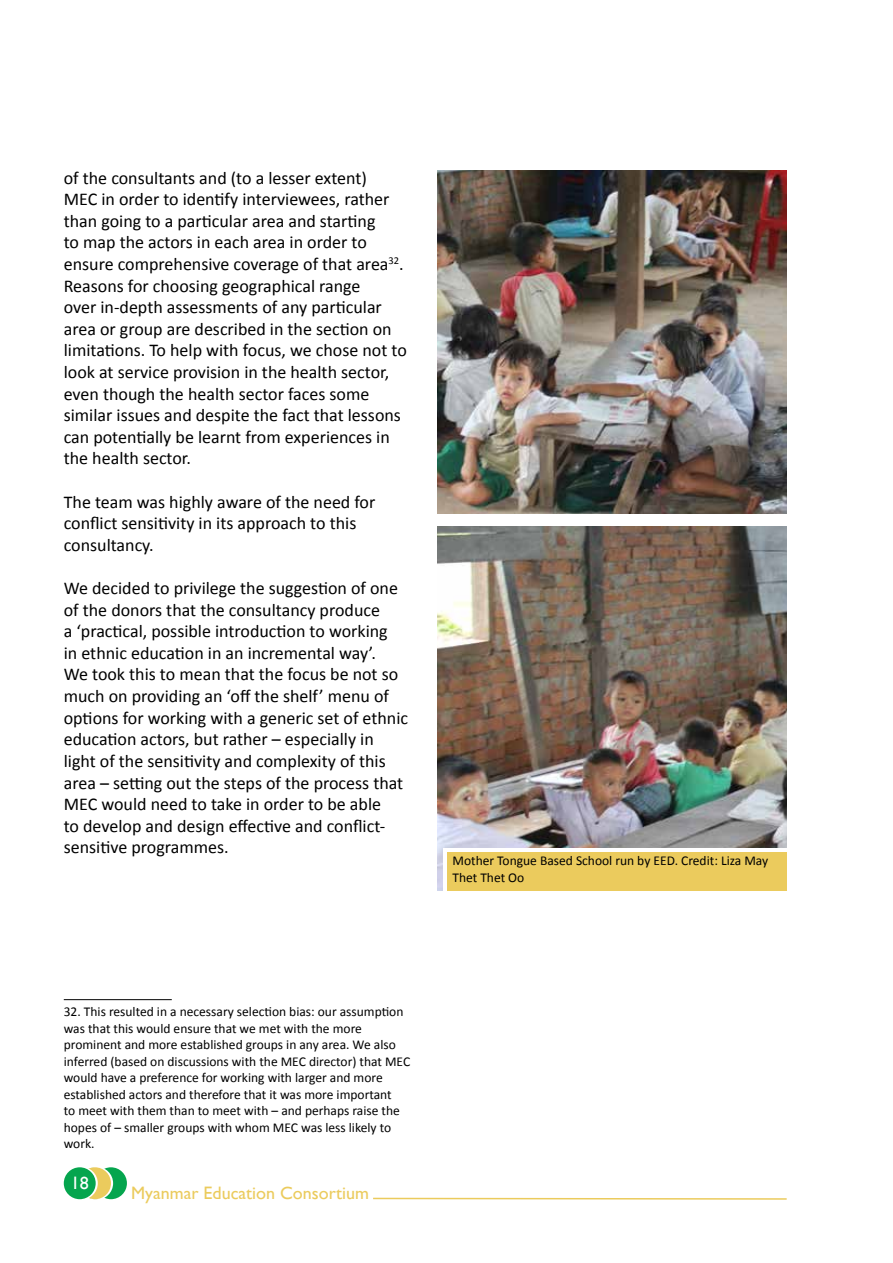
<style>
.page{position:relative;width:893px;height:1263px;background:#fff}
.page>*{position:absolute;margin:0;border:0;box-sizing:border-box;transform-origin:0 0}
.t1{font:18px/21.6px "Calibri";color:#000}
.t2{font:18px "Gill Sans";color:#ebcb5d}
.t3{font:18px "Gill Sans";color:#fff}
.t4{font:13.5px/16.5px "Calibri";color:#000}
</style>
<div class="page">
<hr style="left:64px;top:999px;width:108px;height:1px;background:#000">
<img style="left:438px;top:526px;width:349px;height:365px">
<div style="left:443px;top:848px;width:354px;height:48px;background:#fff"></div>
<div style="left:448px;top:853px;width:339px;height:38px;background:#ebcb5d"></div>
<img style="left:438px;top:170px;width:349px;height:343px">
<div style="left:95px;top:1167px;width:32px;height:32px;background:#05a54e;border-radius:50%"></div>
<svg style="left:80px;top:1167px;width:33px;height:33px"></svg>
<div style="left:79px;top:1167px;width:32px;height:32px;background:#ebcb5d;border-radius:50%"></div>
<svg style="left:65px;top:1167px;width:33px;height:33px"></svg>
<div style="left:64px;top:1167px;width:32px;height:32px;background:#05a54e;border-radius:50%"></div>
<svg style="left:373px;top:1197px;width:414px;height:3px"></svg>
<p class="t1" style="left:64px;top:166px;width:345px">of the consultants and (to a lesser extent)<br>MEC in order to identify interviewees, rather than going to a particular area and starting<br>to map the actors in each area in order to ensure comprehensive coverage of that area<sup>32</sup>.<br>Reasons for choosing geographical range<br>over in-depth assessments of any particular area or group are described in the section on limitations. To help with focus, we chose not to look at service provision in the health sector, even though the health sector faces some similar issues and despite the fact that lessons can potentially be learnt from experiences in the health sector.</p>
<p class="t1" style="left:64px;top:490px;width:313px">The team was highly aware of the need for conflict sensitivity in its approach to this consultancy.</p>
<p class="t1" style="left:64px;top:576px;width:346px">We decided to privilege the suggestion of one of the donors that the consultancy produce<br>a ‘practical, possible introduction to working<br>in ethnic education in an incremental way’.<br>We took this to mean that the focus be not so much on providing an ‘off the shelf’ menu of options for working with a generic set of ethnic education actors, but rather – especially in light of the sensitivity and complexity of this area – setting out the steps of the process that MEC would need to take in order to be able<br>to develop and design effective and conflict&shy;sensitive programmes.</p>
<p class="t4" style="left:452px;top:852px;width:317px">Mother Tongue Based School run by EED. Credit: Liza May<br>Thet Thet Oo</p>
<p class="t4" style="left:64px;top:1003px;width:348px">32. This resulted in a necessary selection bias: our assumption was that this would ensure that we met with the more prominent and more established groups in any area. We also inferred (based on discussions with the MEC director) that MEC would have a preference for working with larger and more established actors and therefore that it was more important<br>to meet with them than to meet with – and perhaps raise the hopes of – smaller groups with whom MEC was less likely to work.</p>
<p class="t3" style="left:71px;top:1173px;width:19px">18</p>
<p class="t2" style="left:131px;top:1182px;width:239px">Myanmar Education Consortium</p>
</div>
